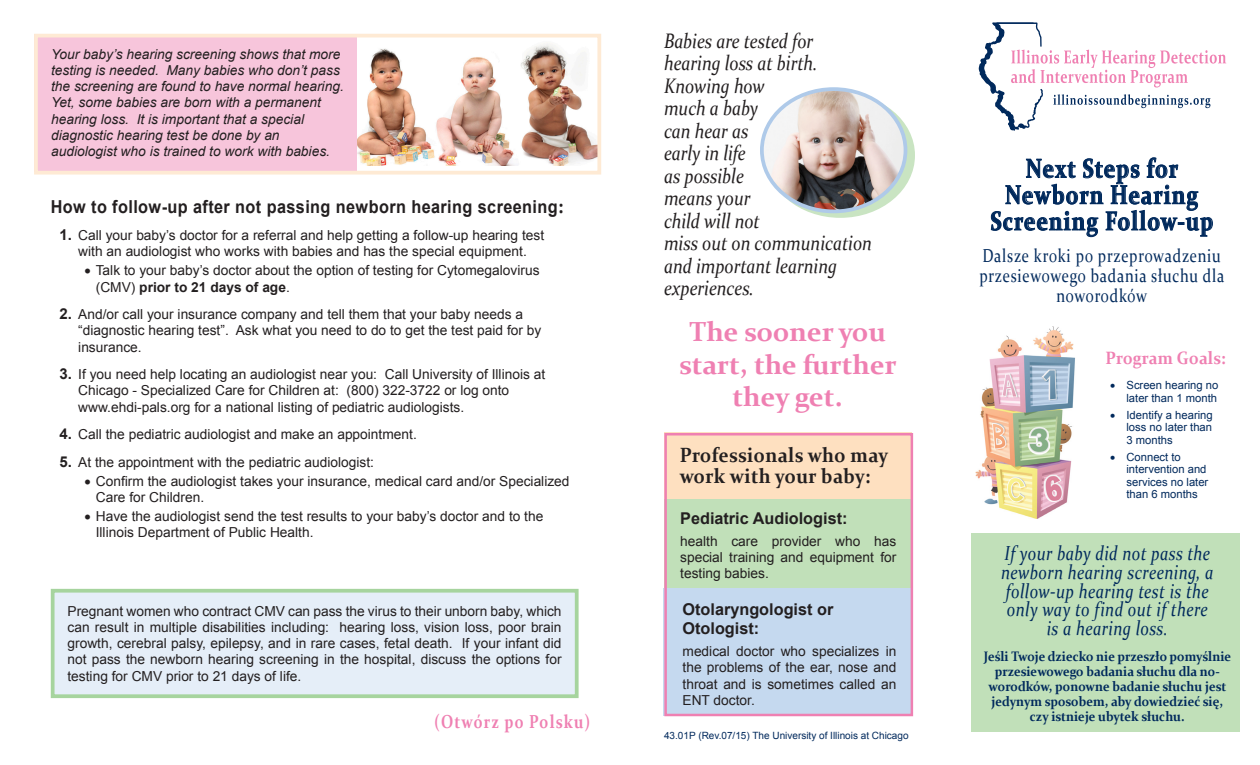
<style>
.page{position:relative;width:1260px;height:765px;background:#fff}
.page>*{position:absolute;margin:0;border:0;box-sizing:border-box;transform-origin:0 0}
.t1{font:700 27.5px/32.5px "Constantia";color:#ef80b2;text-align:center}
.t2{font:700 26.5px/26.2px "Constantia";letter-spacing:.05em;color:#00295c;text-align:center;scale:.8 1}
.t3{font:italic 21px/22.5px "Constantia";color:#231f20;scale:.83 1}
.t4{font:700 20.62px/21.2px "Constantia";letter-spacing:.02em;color:#231f20;scale:.91 1}
.t5{font:italic 20.25px/18.8px "Constantia";letter-spacing:.025em;color:#00295c;text-align:center;scale:.8 1}
.t6{font:18.75px/20px "Constantia";letter-spacing:.05em;color:#00295c;text-align:center;scale:.8 1}
.t7{font:700 18.75px "Constantia";letter-spacing:.075em;color:#ef80b2;scale:.8 1}
.t8{font:700 17.88px "Arial";letter-spacing:.025em;color:#231f20;scale:.91 1}
.t9{font:700 17.88px "Constantia";letter-spacing:.01em;color:#ef80b2;scale:.91 1}
.t10{font:700 16.25px/18.8px "Arial";color:#231f20}
.t11{font:13.75px/16.2px "Arial";color:#231f20}
.t12{font:italic 13.75px/16.2px "Arial";color:#231f20}
.t13{font:700 13.75px/15px "Constantia";color:#00295c;text-align:center;scale:.91 1}
.t14{font:11.25px/12.5px "Arial";color:#00295c;text-align:right}
.t15{font:10px "Arial";color:#00295c}
.s1{font-family:"Constantia";font-size:20.62px}
.s2{font-weight:700;font-size:15px}
.s3{font-weight:700}
</style>
<div class="page">
<div style="left:51px;top:589px;width:528px;height:109px;background:#e5eef8;border:4px solid #a6d49e"></div>
<img style="left:356px;top:40px;width:240px;height:125px">
<div style="left:664px;top:494px;width:247px;height:97px;background:#c1e0b9"></div>
<div style="left:34px;top:34px;width:322px;height:137px;background:#f7c5db"></div>
<svg style="left:979px;top:22px;width:247px;height:109px"></svg>
<img style="left:975px;top:326px;width:100px;height:192px">
<svg style="left:991px;top:157px;width:222px;height:80px"></svg>
<div style="left:766px;top:93px;width:149px;height:125px;background:#c9e4c2;border-radius:50%"></div>
<img style="left:762px;top:89px;width:144px;height:122px">
<div style="left:760px;top:87px;width:147px;height:126px;border:4px solid #afcae9;border-radius:50%"></div>
<div style="left:971px;top:534px;width:269px;height:198px;background:#c1e0b9"></div>
<div style="left:664px;top:432px;width:247px;height:67px;background:#fee0c0"></div>
<div style="left:34px;top:34px;width:567px;height:141px;border:4px solid #feead4"></div>
<div style="left:664px;top:588px;width:247px;height:128px;background:#c5d9ef"></div>
<div style="left:664px;top:433px;width:249px;height:283px;border:2px solid #ef80b2"></div>
<p class="t3" style="left:664px;top:29px;width:252px">Babies are tested for hearing loss at birth.<br>Knowing how<br>much a baby<br>can hear as<br>early in life<br>as possible<br>means your<br>child will not<br>miss out on communication and important learning experiences.</p>
<p class="t12" style="left:51px;top:46px;width:294px">Your baby’s hearing screening shows that more testing is needed. Many babies who don’t pass the screening are found to have normal hearing.<br>Yet, some babies are born with a permanent hearing loss. It is important that a special diagnostic hearing test be done by an audiologist who is trained to work with babies.</p>
<p class="t8" style="left:51px;top:194px;width:565px">How to follow-up after not passing newborn hearing screening<span class="s1">:</span></p>
<p class="t11" style="left:60px;top:227px;width:486px;text-align:center"><span class="s2">1.</span> Call your baby’s doctor for a referral and help getting a follow-up hearing test with an audiologist who works with babies and has the special equipment.</p>
<p class="t11" style="left:96px;top:263px;width:445px;text-indent:-11px">• Talk to your baby’s doctor about the option of testing for Cytomegalovirus (CMV) <span class="s3">prior to 21 days of age</span>.</p>
<p class="t11" style="left:78px;top:306px;width:465px;text-indent:-19px"><span class="s2">2.</span> And/or call your insurance company and tell them that your baby needs a “diagnostic hearing test”. Ask what you need to do to get the test paid for by insurance.</p>
<p class="t11" style="left:78px;top:366px;width:468px;text-indent:-19px"><span class="s2">3.</span> If you need help locating an audiologist near you: Call University of Illinois at<br>Chicago - Specialized Care for Children at: (800) 322-3722 or log onto www.ehdi-pals.org for a national listing of pediatric audiologists.</p>
<p class="t11" style="left:60px;top:426px;width:359px"><span class="s2">4.</span> Call the pediatric audiologist and make an appointment.</p>
<p class="t11" style="left:60px;top:454px;width:316px"><span class="s2">5.</span> At the appointment with the pediatric audiologist:</p>
<p class="t11" style="left:96px;top:473px;width:475px;text-indent:-11px">• Confirm the audiologist takes your insurance, medical card and/or Specialized<br>Care for Children.</p>
<p class="t11" style="left:96px;top:508px;width:449px;text-indent:-11px">• Have the audiologist send the test results to your baby’s doctor and to the<br>Illinois Department of Public Health.</p>
<p class="t10" style="left:680px;top:509px;width:169px">Pediatric Audiologist:</p>
<p class="t1" style="left:679px;top:314px;width:219px">The sooner you start, the further they get.</p>
<p class="t4" style="left:680px;top:443px;width:230px">Professionals who may work with your baby:</p>
<p class="t11" style="left:680px;top:533px;width:218px;text-align:justify">health care provider who has special training and equipment for testing babies.</p>
<p class="t11" style="left:68px;top:603px;width:496px;text-align:justify">Pregnant women who contract CMV can pass the virus to their unborn baby, which can result in multiple disabilities including: hearing loss, vision loss, poor brain growth, cerebral palsy, epilepsy, and in rare cases, fetal death. If your infant did not pass the newborn hearing screening in the hospital, discuss the options for testing for CMV prior to 21 days of life.</p>
<p class="t10" style="left:683px;top:601px;width:152px">Otolaryngologist or<br>Otologist:</p>
<p class="t11" style="left:683px;top:643px;width:215px;text-align:justify">medical doctor who specializes in the problems of the ear, nose and throat and is sometimes called an ENT doctor.</p>
<p class="t7" style="left:434px;top:708px;width:197px">(Otwórz po Polsku)</p>
<p class="t15" style="left:664px;top:729px;width:246px">43.01P (Rev.07/15) The University of Illinois at Chicago</p>
<p class="t2" style="left:990px;top:154px;width:280px">Next Steps for<br>Newborn Hearing<br>Screening Follow-up</p>
<p class="t6" style="left:979px;top:245px;width:308px">Dalsze kroki po przeprowadzeniu przesiewowego badania słuchu dla noworodków</p>
<p class="t9" style="left:1106px;top:346px;width:134px">Program Goals:</p>
<p class="t14" style="left:1110px;top:379px;width:110px">• Screen hearing no later than 1 month</p>
<p class="t14" style="left:1127px;top:409px;width:88px;text-align:justify;text-indent:-16px">• Identify a hearing loss no later than 3 months</p>
<p class="t14" style="left:1127px;top:451px;width:83px;text-align:left;text-indent:-16px">• Connect to intervention and services no later than 6 months</p>
<p class="t5" style="left:1001px;top:543px;width:267px">If your baby did not pass the newborn hearing screening, a follow-up hearing test is the only way to find out if there is a hearing loss.</p>
<p class="t13" style="left:984px;top:649px;width:273px">Jeśli Twoje dziecko nie przeszło pomyślnie przesiewowego badania słuchu dla no&shy;worodków, ponowne badanie słuchu jest jedynym sposobem, aby dowiedzieć się, czy istnieje ubytek słuchu.</p>
</div>
